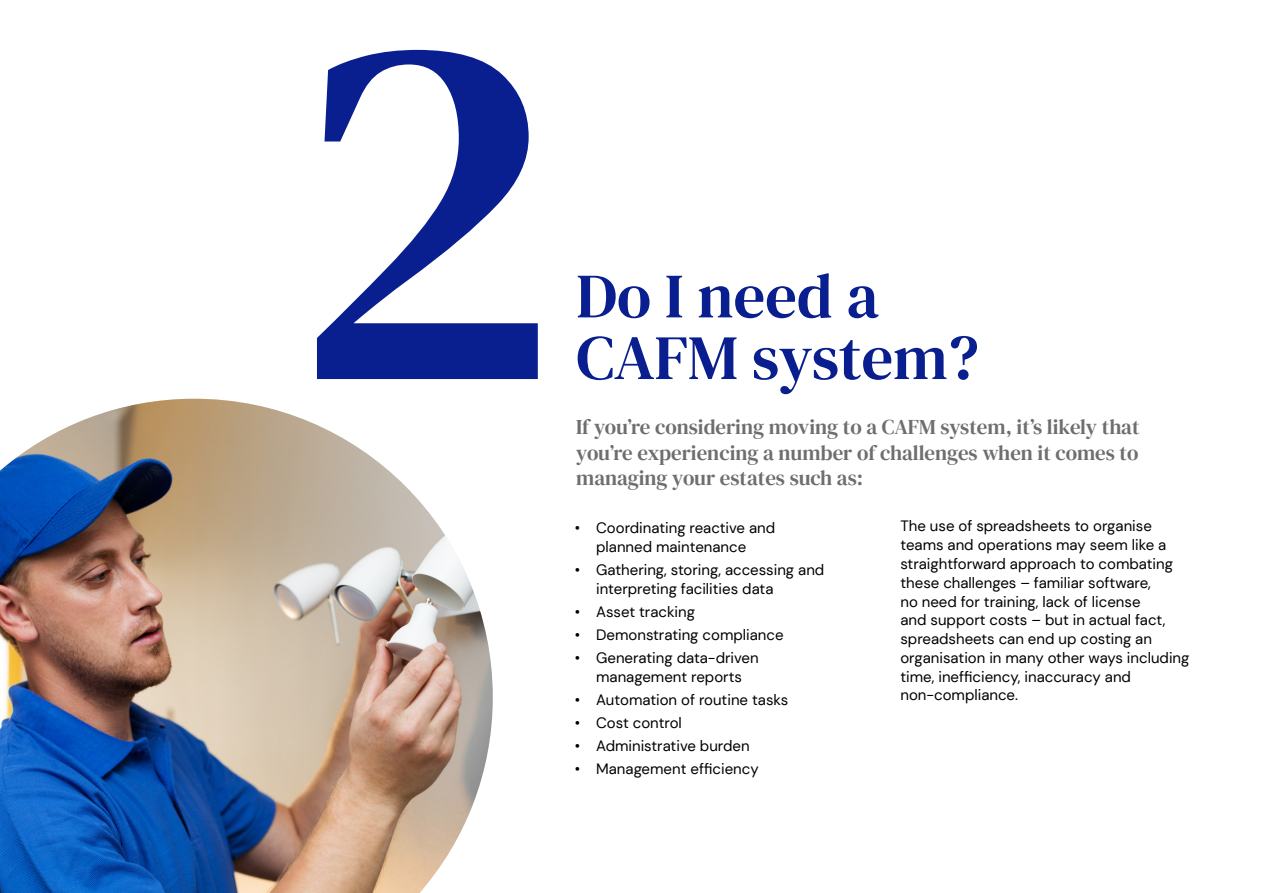
<style>
.page{position:relative;width:1263px;height:893px;background:#fff}
.page>*{position:absolute;margin:0;border:0;box-sizing:border-box;transform-origin:0 0}
.t1{font:506.4px "DM Serif Text";color:#0a1f8f}
.t2{font:63px "DM Serif Text";color:#0a1f8f}
.t3{font:21px/25.5px "DM Serif Text";color:#6e6e6e;text-align:justify}
.t4{font:15px/18.8px "DM Sans";color:#000;text-align:center}
</style>
<div class="page">
<img style="left:0;top:399px;width:493px;height:494px">
<h1 class="t1" style="left:291px;top:-86px;width:269px">2</h1>
<h2 class="t2" style="left:576px;top:260px;width:304px">Do I need a</h2>
<h2 class="t2" style="left:576px;top:321px;width:404px">CAFM system?</h2>
<h3 class="t3" style="left:576px;top:415px;width:565px">If you’re considering moving to a CAFM system, it’s likely that you’re experiencing a number of challenges when it comes to managing your estates such as:</h3>
<p class="t4" style="left:575px;top:519px;width:202px">• Coordinating reactive and planned maintenance</p>
<p class="t4" style="left:596px;top:560px;width:230px;text-align:left;text-indent:-21px">• Gathering, storing, accessing and interpreting facilities data</p>
<p class="t4" style="left:575px;top:602px;width:122px">• Asset tracking</p>
<p class="t4" style="left:575px;top:625px;width:210px">• Demonstrating compliance</p>
<p class="t4" style="left:575px;top:648px;width:185px">• Generating data-driven management reports</p>
<p class="t4" style="left:575px;top:690px;width:215px">• Automation of routine tasks</p>
<p class="t4" style="left:575px;top:713px;width:109px">• Cost control</p>
<p class="t4" style="left:575px;top:736px;width:176px">• Administrative burden</p>
<p class="t4" style="left:575px;top:759px;width:185px">• Management efficiency</p>
<p class="t4" style="left:900px;top:517px;width:291px;text-align:left">The use of spreadsheets to organise teams and operations may seem like a straightforward approach to combating these challenges – familiar software,<br>no need for training, lack of license<br>and support costs – but in actual fact, spreadsheets can end up costing an organisation in many other ways including time, inefficiency, inaccuracy and non-compliance.</p>
</div>
